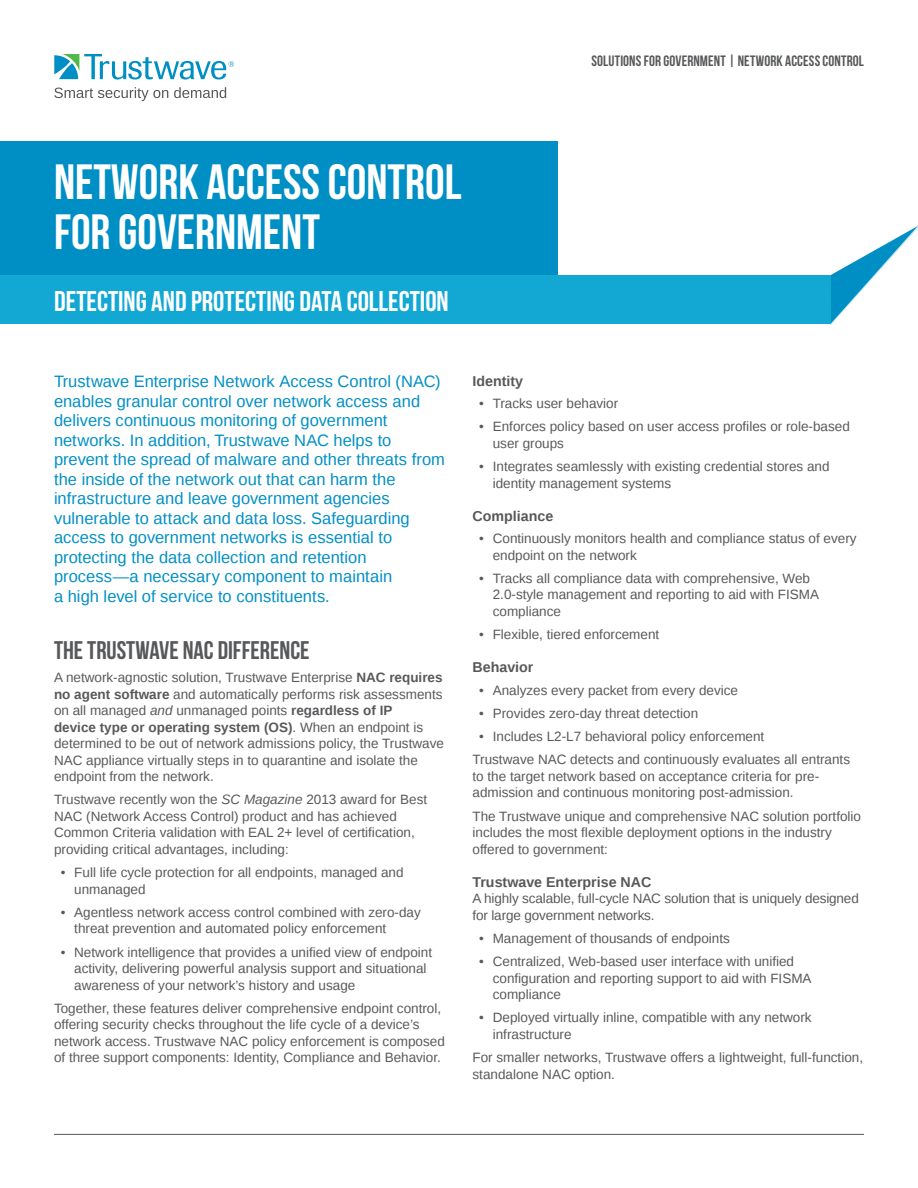
<style>
.page{position:relative;width:918px;height:1188px;background:#fff}
.page>*{position:absolute;margin:0;border:0;box-sizing:border-box;transform-origin:0 0}
.t1{font:49.5px "Bebas Neue";color:#fff}
.t2{font:28.5px "Bebas Neue";color:#fff}
.Body_copy{font:25.5px "Bebas Neue";color:#57585a}
.Intro_Copy{font:16.5px/19.5px "Liberation Sans";color:#008fc5}
.Eyebrow_Title{font:15px "Bebas Neue";letter-spacing:.01em;color:#57585a}
.Level_3_Heading{font:700 14.25px "Liberation Sans";color:#57585a}
.Body_copy-2{font:13.5px/16.5px "Liberation Sans";color:#58595b}
.s1{font-weight:700}
.s2{font-style:italic}
</style>
<div class="page">
<hr style="left:54px;top:1134px;width:810px;height:1px;background:#57585a">
<svg style="left:54px;top:54px;width:180px;height:26px"></svg>
<svg style="left:54px;top:87px;width:114px;height:14px"></svg>
<svg style="left:174px;top:87px;width:52px;height:11px"></svg>
<div style="left:0;top:142px;width:558px;height:133px;background:#008fc5"></div>
<svg style="left:830px;top:226px;width:88px;height:98px"></svg>
<div style="left:0;top:275px;width:830px;height:49px;background:#13a8d4"></div>
<p class="Eyebrow_Title" style="left:591px;top:53px;width:274px">SOLUTIONS FOR GOVERNMENT | NETWORK ACCESS CONTROL</p>
<p class="t1" style="left:54px;top:155px;width:409px">NETWORK ACCESS CONTROL</p>
<p class="t1" style="left:54px;top:204px;width:267px">FOR GOVERNMENT</p>
<p class="t2" style="left:54px;top:286px;width:396px">DETECTING AND PROTECTING DATA COLLECTION</p>
<p class="Intro_Copy" style="left:54px;top:373px;width:392px">Trustwave Enterprise Network Access Control (NAC) enables granular control over network access and delivers continuous monitoring of government networks. In addition, Trustwave NAC helps to prevent the spread of malware and other threats from the inside of the network out that can harm the infrastructure and leave government agencies vulnerable to attack and data loss. Safeguarding access to government networks is essential to protecting the data collection and retention process—a necessary component to maintain<br>a high level of service to constituents.</p>
<p class="Body_copy" style="left:54px;top:636px;width:257px">THE TRUSTWAVE NAC DIFFERENCE</p>
<p class="Body_copy-2" style="left:54px;top:670px;width:391px">A network-agnostic solution, Trustwave Enterprise <span class="s1">NAC requires no agent software</span> and automatically performs risk assessments on all managed <span class="s2">and</span> unmanaged points <span class="s1">regardless of IP<br>device type or operating system (OS)</span>. When an endpoint is determined to be out of network admissions policy, the Trustwave NAC appliance virtually steps in to quarantine and isolate the endpoint from the network.</p>
<p class="Body_copy-2" style="left:54px;top:792px;width:375px">Trustwave recently won the <span class="s2">SC Magazine</span> 2013 award for Best NAC (Network Access Control) product and has achieved Common Criteria validation with EAL 2+ level of certification, providing critical advantages, including:</p>
<p class="Body_copy-2" style="left:74px;top:865px;width:331px;text-indent:-14px">• Full life cycle protection for all endpoints, managed and unmanaged</p>
<p class="Body_copy-2" style="left:74px;top:904px;width:348px;text-indent:-14px">• Agentless network access control combined with zero-day threat prevention and automated policy enforcement</p>
<p class="Body_copy-2" style="left:74px;top:944px;width:359px;text-indent:-14px">• Network intelligence that provides a unified view of endpoint activity, delivering powerful analysis support and situational awareness of your network’s history and usage</p>
<p class="Body_copy-2" style="left:54px;top:1000px;width:392px">Together, these features deliver comprehensive endpoint control, offering security checks throughout the life cycle of a device’s network access. Trustwave NAC policy enforcement is composed of three support components: Identity, Compliance and Behavior.</p>
<p class="Level_3_Heading" style="left:472px;top:371px;width:52px">Identity</p>
<p class="Body_copy-2" style="left:479px;top:396px;width:141px">• Tracks user behavior</p>
<p class="Body_copy-2" style="left:493px;top:419px;width:359px;text-indent:-14px">• Enforces policy based on user access profiles or role-based user groups</p>
<p class="Body_copy-2" style="left:493px;top:459px;width:338px;text-indent:-14px">• Integrates seamlessly with existing credential stores and identity management systems</p>
<p class="Level_3_Heading" style="left:472px;top:506px;width:82px">Compliance</p>
<p class="Body_copy-2" style="left:493px;top:531px;width:365px;text-indent:-14px">• Continuously monitors health and compliance status of every endpoint on the network</p>
<p class="Body_copy-2" style="left:493px;top:571px;width:328px;text-indent:-14px">• Tracks all compliance data with comprehensive, Web<br>2.0-style management and reporting to aid with FISMA compliance</p>
<p class="Body_copy-2" style="left:479px;top:627px;width:182px">• Flexible, tiered enforcement</p>
<p class="Level_3_Heading" style="left:472px;top:657px;width:62px">Behavior</p>
<p class="Body_copy-2" style="left:479px;top:682px;width:260px">• Analyzes every packet from every device</p>
<p class="Body_copy-2" style="left:479px;top:706px;width:221px">• Provides zero-day threat detection</p>
<p class="Body_copy-2" style="left:479px;top:729px;width:287px">• Includes L2-L7 behavioral policy enforcement</p>
<p class="Body_copy-2" style="left:472px;top:752px;width:379px">Trustwave NAC detects and continuously evaluates all entrants to the target network based on acceptance criteria for pre&shy;admission and continuous monitoring post-admission.</p>
<p class="Body_copy-2" style="left:472px;top:808px;width:390px">The Trustwave unique and comprehensive NAC solution portfolio includes the most flexible deployment options in the industry offered to government:</p>
<p class="Level_3_Heading" style="left:472px;top:872px;width:180px">Trustwave Enterprise NAC</p>
<p class="Body_copy-2" style="left:472px;top:891px;width:388px">A highly scalable, full-cycle NAC solution that is uniquely designed for large government networks.</p>
<p class="Body_copy-2" style="left:479px;top:931px;width:252px">• Management of thousands of endpoints</p>
<p class="Body_copy-2" style="left:493px;top:954px;width:320px;text-indent:-14px">• Centralized, Web-based user interface with unified configuration and reporting support to aid with FISMA compliance</p>
<p class="Body_copy-2" style="left:493px;top:1010px;width:320px;text-indent:-14px">• Deployed virtually inline, compatible with any network infrastructure</p>
<p class="Body_copy-2" style="left:472px;top:1050px;width:392px">For smaller networks, Trustwave offers a lightweight, full-function, standalone NAC option.</p>
</div>
